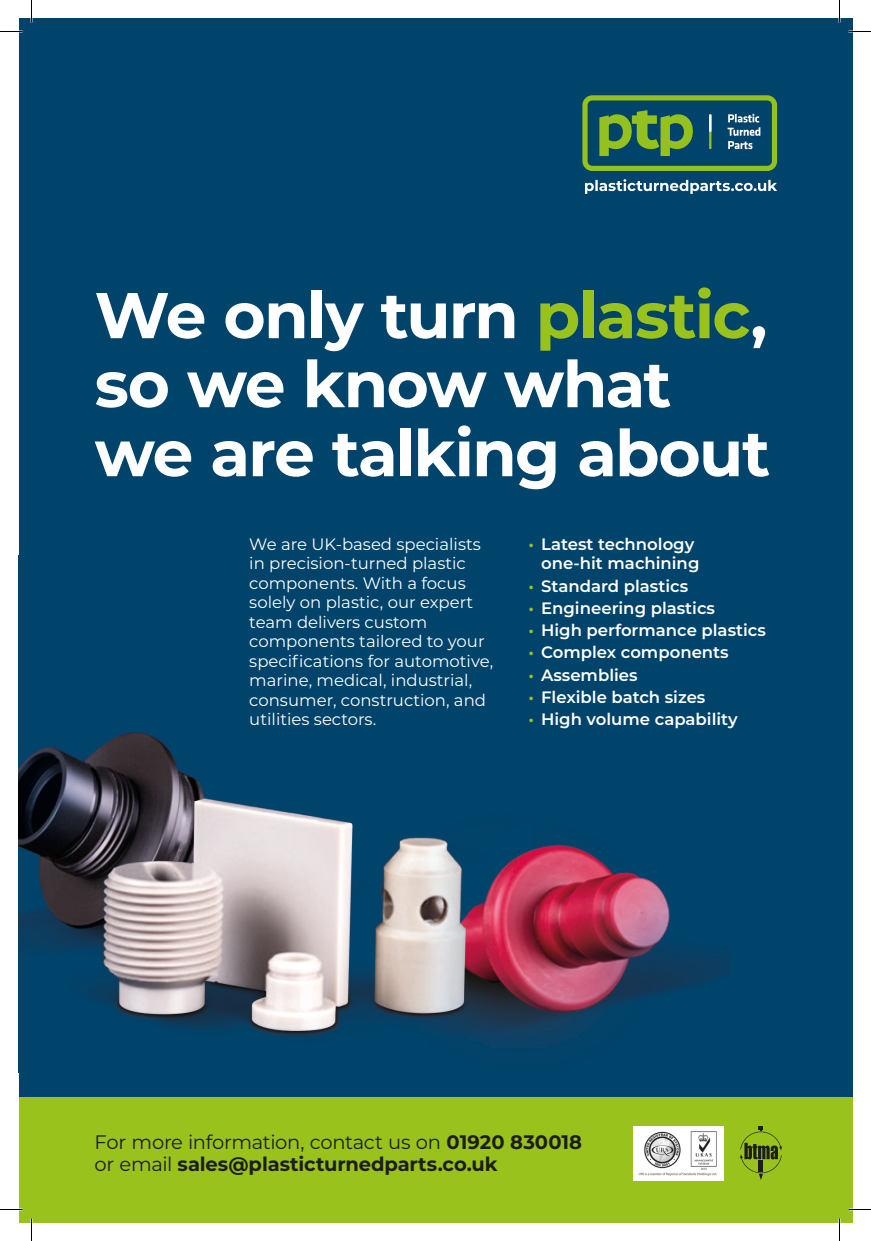
<style>
.page{position:relative;width:871px;height:1241px;background:#fff}
.page>*{position:absolute;margin:0;border:0;box-sizing:border-box;transform-origin:0 0}
.t1{font:700 64.5px/69px "Montserrat";letter-spacing:-.03em;color:#fff}
.t2{font:700 19.5px/22.5px "Montserrat";letter-spacing:-.005em;color:#1d1d1b}
.t3{font:16.5px/19.5px "Montserrat";color:#fff}
.t4{font:600 16.5px/19.6px "Montserrat";color:#fff}
.s1{color:#99c21d}
.s2{font-weight:400}
</style>
<div class="page">
<div style="left:19px;top:19px;width:833px;height:1203px;background:#00436b"></div>
<div style="left:19px;top:1097px;width:833px;height:125px;background:#99c21d"></div>
<img style="left:633px;top:1126px;width:91px;height:54px">
<svg style="left:740px;top:1126px;width:42px;height:54px"></svg>
<img style="left:19px;top:732px;width:710px;height:316px">
<svg style="left:582px;top:95px;width:195px;height:76px"></svg>
<svg style="left:585px;top:179px;width:192px;height:15px"></svg>
<hr style="left:0;top:1208px;width:22px;height:2px;background:#fff">
<hr style="left:848px;top:1208px;width:23px;height:2px;background:#fff">
<hr style="left:838px;top:0;width:2px;height:23px;background:#fff">
<hr style="left:838px;top:1218px;width:2px;height:23px;background:#fff">
<svg style="left:0;top:31px;width:22px;height:1px"></svg>
<svg style="left:848px;top:31px;width:23px;height:1px"></svg>
<svg style="left:0;top:1209px;width:22px;height:1px"></svg>
<svg style="left:848px;top:1209px;width:23px;height:1px"></svg>
<svg style="left:31px;top:0;width:1px;height:23px"></svg>
<svg style="left:31px;top:1218px;width:1px;height:23px"></svg>
<svg style="left:839px;top:0;width:1px;height:23px"></svg>
<svg style="left:839px;top:1218px;width:1px;height:23px"></svg>
<p class="t1" style="left:95px;top:278px;width:677px">We only turn <span class="s1">plastic</span>, so we know what we are talking about</p>
<p class="t3" style="left:249px;top:533px;width:245px">We are UK-based specialists in precision-turned plastic components. With a focus solely on plastic, our expert team delivers custom components tailored to your specifications for automotive, marine, medical, industrial, consumer, construction, and utilities sectors.</p>
<p class="t4" style="left:541px;top:533px;width:160px;text-indent:-13px"><span class="s1">•</span> Latest technology one-hit machining</p>
<p class="t4" style="left:528px;top:575px;width:161px"><span class="s1">•</span> Standard plastics</p>
<p class="t4" style="left:528px;top:597px;width:188px"><span class="s1">•</span> Engineering plastics</p>
<p class="t4" style="left:528px;top:620px;width:239px"><span class="s1">•</span> High performance plastics</p>
<p class="t4" style="left:528px;top:642px;width:202px"><span class="s1">•</span> Complex components</p>
<p class="t4" style="left:528px;top:664px;width:111px"><span class="s1">•</span> Assemblies</p>
<p class="t4" style="left:528px;top:686px;width:179px"><span class="s1">•</span> Flexible batch sizes</p>
<p class="t4" style="left:528px;top:709px;width:211px"><span class="s1">•</span> High volume capability</p>
<p class="t2" style="left:95px;top:1130px;width:489px"><span class="s2">For more information, contact us on</span> 01920 830018 <span class="s2">or email</span> sales@plasticturnedparts.co.uk</p>
</div>
